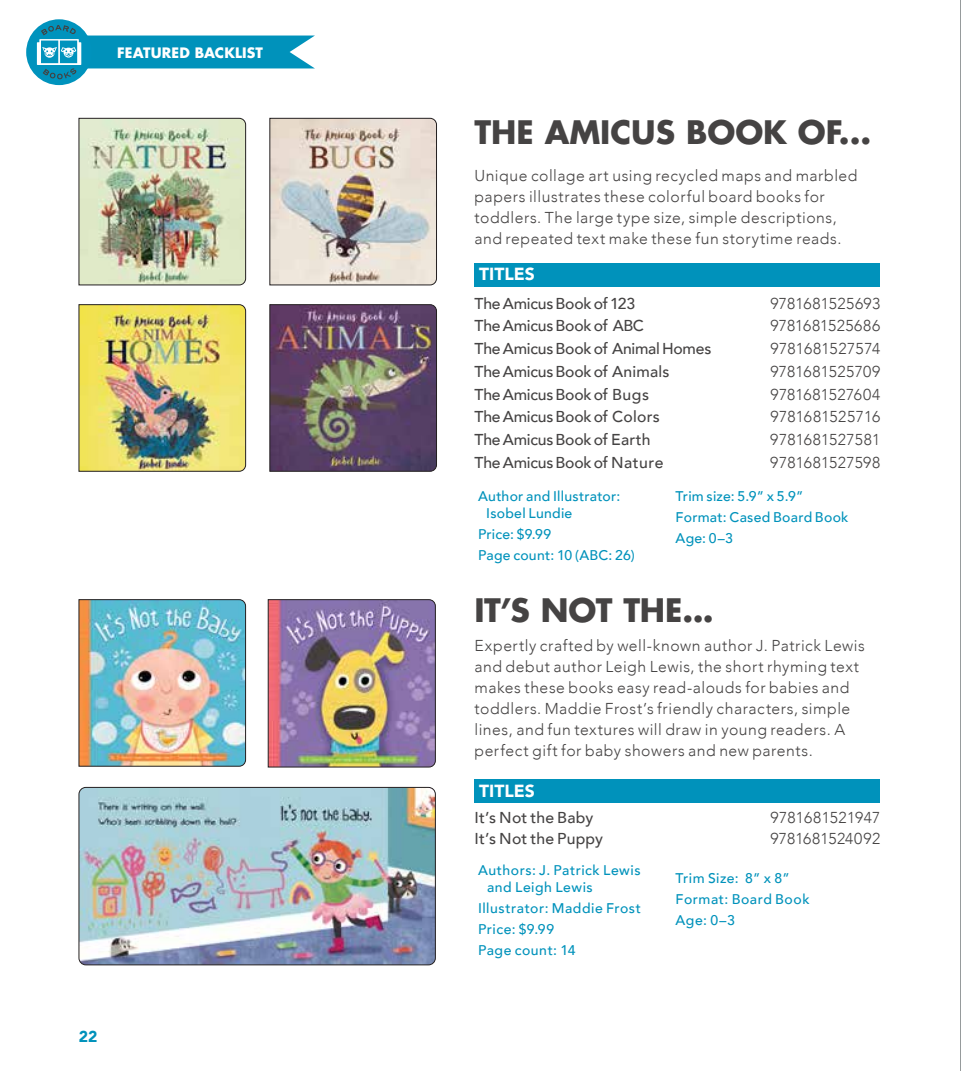
<style>
.page{position:relative;width:961px;height:1071px;background:#fff}
.page>*{position:absolute;margin:0;border:0;box-sizing:border-box;transform-origin:0 0}
.t1{font:700 31.5px "Futura Std";color:#454343}
.t2{font:900 17.5px "Avenir";color:#fff}
.t3{font:300 15.75px/21px "Avenir";letter-spacing:.035em;color:#454343}
.t4{font:500 15.75px "Avenir";letter-spacing:-.015em;color:#454343}
.t5{font:300 15.75px "Avenir";letter-spacing:.015em;color:#454343}
.t6{font:500 15.75px "Avenir";letter-spacing:.015em;color:#454343}
.t7{font:300 15.75px "Avenir";letter-spacing:.01em;color:#454343}
.t8{font:900 15.75px "Avenir";color:#0092bb}
.t9{font:500 14px/21px "Avenir";letter-spacing:.03em;color:#0092bb}
.t10{font:700 14px "Futura Std";letter-spacing:.01em;color:#fff}
</style>
<div class="page">
<hr style="left:960px;top:0;width:1px;height:1071px;background:#757b7d">
<div style="left:26px;top:19px;width:66px;height:66px;background:#0093bd;border-radius:50%"></div>
<svg style="left:37px;top:25px;width:278px;height:54px"></svg>
<img style="left:79px;top:304px;width:167px;height:168px">
<img style="left:269px;top:118px;width:168px;height:167px">
<img style="left:79px;top:118px;width:167px;height:167px">
<img style="left:269px;top:304px;width:168px;height:168px">
<div style="left:474px;top:263px;width:406px;height:24px;background:#0092bb"></div>
<img style="left:268px;top:599px;width:168px;height:168px">
<img style="left:79px;top:599px;width:167px;height:168px">
<img style="left:79px;top:787px;width:356px;height:178px">
<div style="left:79px;top:787px;width:356px;height:178px;border:1px solid #231f20;border-radius:7px"></div>
<div style="left:474px;top:780px;width:406px;height:23px;background:#0092bb"></div>
<p class="t10" style="left:117px;top:43px;width:147px">FEATURED BACKLIST</p>
<p class="t8" style="left:79px;top:1023px;width:20px">22</p>
<h1 class="t1" style="left:474px;top:111px;width:398px">THE AMICUS BOOK OF...</h1>
<p class="t3" style="left:474px;top:165px;width:384px">Unique collage art using recycled maps and marbled papers illustrates these colorful board books for toddlers. The large type size, simple descriptions, and repeated text make these fun storytime reads.</p>
<p class="t2" style="left:479px;top:259px;width:57px">TITLES</p>
<p class="t4" style="left:474px;top:290px;width:162px">The Amicus Book of 123</p>
<p class="t3" style="left:770px;top:293px;width:111px">9781681525693</p>
<p class="t4" style="left:474px;top:312px;width:171px">The Amicus Book of ABC</p>
<p class="t3" style="left:770px;top:315px;width:111px">9781681525686</p>
<p class="t4" style="left:474px;top:335px;width:238px">The Amicus Book of Animal Homes</p>
<p class="t5" style="left:770px;top:339px;width:111px">9781681527574</p>
<p class="t4" style="left:474px;top:358px;width:197px">The Amicus Book of Animals</p>
<p class="t3" style="left:770px;top:361px;width:111px">9781681525709</p>
<p class="t4" style="left:474px;top:380px;width:176px">The Amicus Book of Bugs</p>
<p class="t3" style="left:770px;top:384px;width:111px">9781681527604</p>
<p class="t4" style="left:474px;top:403px;width:187px">The Amicus Book of Colors</p>
<p class="t5" style="left:770px;top:408px;width:111px">9781681525716</p>
<p class="t4" style="left:474px;top:426px;width:177px">The Amicus Book of Earth</p>
<p class="t7" style="left:770px;top:430px;width:111px">9781681527581</p>
<p class="t4" style="left:474px;top:449px;width:190px">The Amicus Book of Nature</p>
<p class="t5" style="left:770px;top:453px;width:111px">9781681527598</p>
<p class="t9" style="left:486px;top:486px;width:136px;line-height:17.5px;text-indent:-8px">Author and Illustrator:<br>Isobel Lundie</p>
<p class="t9" style="left:478px;top:523px;width:158px">Price: $9.99<br>Page count: 10 (ABC: 26)</p>
<p class="t9" style="left:675px;top:485px;width:174px">Trim size: 5.9” x 5.9”<br>Format: Cased Board Book<br>Age: 0–3</p>
<h1 class="t1" style="left:474px;top:589px;width:241px">IT’S NOT THE...</h1>
<p class="t3" style="left:474px;top:635px;width:392px">Expertly crafted by well-known author J. Patrick Lewis and debut author Leigh Lewis, the short rhyming text makes these books easy read-alouds for babies and toddlers. Maddie Frost’s friendly characters, simple lines, and fun textures will draw in young readers. A perfect gift for baby showers and new parents.</p>
<p class="t2" style="left:479px;top:776px;width:57px">TITLES</p>
<p class="t6" style="left:474px;top:804px;width:120px">It’s Not the Baby</p>
<p class="t5" style="left:770px;top:809px;width:111px">9781681521947</p>
<p class="t6" style="left:474px;top:825px;width:130px">It’s Not the Puppy</p>
<p class="t5" style="left:770px;top:830px;width:111px">9781681524092</p>
<p class="t9" style="left:487px;top:860px;width:155px;line-height:17.5px;text-indent:-9px">Authors: J. Patrick Lewis and Leigh Lewis</p>
<p class="t9" style="left:478px;top:897px;width:164px">Illustrator: Maddie Frost<br>Price: $9.99<br>Page count: 14</p>
<p class="t9" style="left:675px;top:867px;width:135px">Trim Size: 8” x 8”<br>Format: Board Book<br>Age: 0–3</p>
</div>
